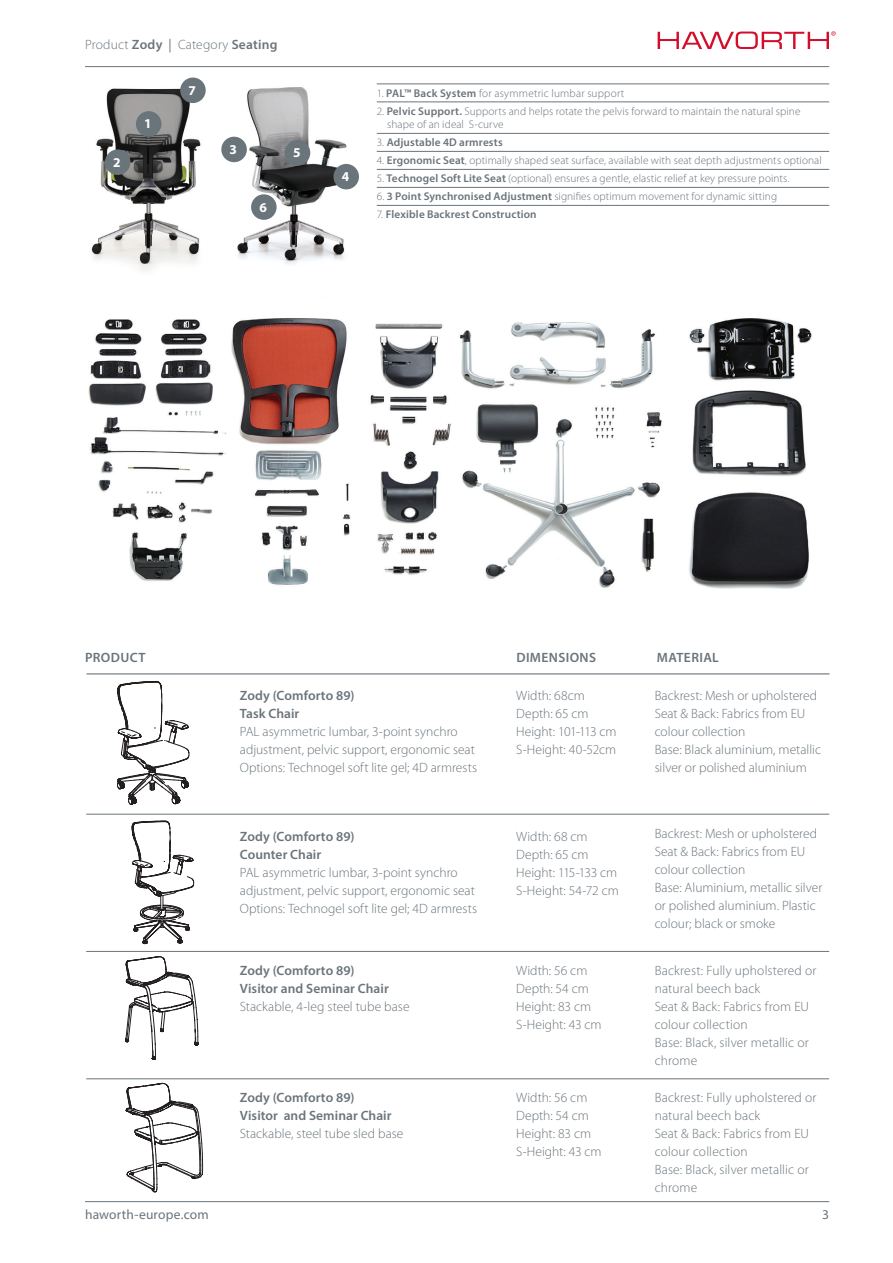
<style>
.page{position:relative;width:893px;height:1263px;background:#fff}
.page>*{position:absolute;margin:0;border:0;box-sizing:border-box;transform-origin:0 0}
.Text_Tabelle{font:300 13.5px/18px "Myriad Pro";letter-spacing:.005em;color:#6a747b}
.Text_Tabelle-2{font:600 13.5px/18px "Myriad Pro";letter-spacing:.005em;color:#6a747b}
.t1{font:13.5px "Myriad Pro";letter-spacing:.01em;color:#6a747b}
.Text_Tabelle-3{font:600 13.5px "Myriad Pro";letter-spacing:.025em;color:#6a747b}
.Text_Tabelle-4{font:600 13.5px "Myriad Pro";letter-spacing:.03em;color:#6a747b}
.Bildzahlen{font:700 13.5px "Myriad Pro";color:#fff}
.BU_Myriad_7_5pt_Lege{font:300 11.25px/13.5px "Myriad Pro";letter-spacing:.005em;color:#6a747b}
.BU_Myriad_7_5pt_Lege-2{font:600 11.25px "Myriad Pro";letter-spacing:.015em;color:#6a747b}
.s1{font-weight:600}
.s2{font-weight:400}
.s3{font-weight:300}
</style>
<div class="page">
<img style="left:88px;top:318px;width:724px;height:271px">
<img style="left:85px;top:67px;width:131px;height:204px">
<img style="left:224px;top:87px;width:135px;height:178px">
<div style="left:136px;top:111px;width:25px;height:26px;background:#6a747b;border-radius:50%"></div>
<div style="left:105px;top:149px;width:25px;height:26px;background:#6a747b;border-radius:50%"></div>
<div style="left:285px;top:140px;width:25px;height:26px;background:#6a747b;border-radius:50%"></div>
<div style="left:251px;top:194px;width:26px;height:26px;background:#6a747b;border-radius:50%"></div>
<div style="left:180px;top:78px;width:26px;height:25px;background:#6a747b;border-radius:50%"></div>
<div style="left:221px;top:137px;width:26px;height:25px;background:#6a747b;border-radius:50%"></div>
<div style="left:333px;top:164px;width:26px;height:25px;background:#6a747b;border-radius:50%"></div>
<hr style="left:377px;top:84px;width:452px;height:1px;background:#6a747b">
<hr style="left:377px;top:102px;width:452px;height:1px;background:#6a747b">
<hr style="left:377px;top:133px;width:452px;height:1px;background:#6a747b">
<hr style="left:377px;top:151px;width:452px;height:1px;background:#6a747b">
<hr style="left:377px;top:169px;width:452px;height:1px;background:#6a747b">
<hr style="left:377px;top:187px;width:452px;height:1px;background:#6a747b">
<hr style="left:377px;top:205px;width:452px;height:1px;background:#6a747b">
<svg style="left:126px;top:1083px;width:77px;height:109px"></svg>
<svg style="left:125px;top:956px;width:74px;height:103px"></svg>
<svg style="left:132px;top:821px;width:62px;height:123px"></svg>
<svg style="left:117px;top:681px;width:73px;height:124px"></svg>
<hr style="left:87px;top:673px;width:742px;height:1px;background:#6a747b">
<hr style="left:86px;top:814px;width:743px;height:1px;background:#6a747b">
<hr style="left:86px;top:951px;width:743px;height:1px;background:#6a747b">
<hr style="left:86px;top:1078px;width:743px;height:1px;background:#6a747b">
<svg style="left:658px;top:31px;width:178px;height:18px"></svg>
<hr style="left:85px;top:1201px;width:744px;height:1px;background:#6a747b">
<hr style="left:85px;top:66px;width:744px;height:1px;background:#6a747b">
<p class="Text_Tabelle" style="left:85px;top:36px;width:194px">Product <span class="s1">Zody</span> <span class="s2">|</span> Category <span class="s1">Seating</span></p>
<p class="Bildzahlen" style="left:113px;top:153px;width:9px">2</p>
<p class="Bildzahlen" style="left:144px;top:115px;width:9px">1</p>
<p class="Bildzahlen" style="left:188px;top:81px;width:9px">7</p>
<p class="Bildzahlen" style="left:230px;top:141px;width:9px">3</p>
<p class="Bildzahlen" style="left:259px;top:198px;width:9px">6</p>
<p class="Bildzahlen" style="left:293px;top:144px;width:9px">5</p>
<p class="Bildzahlen" style="left:342px;top:168px;width:9px">4</p>
<p class="BU_Myriad_7_5pt_Lege" style="left:377px;top:87px;width:249px">1. <span class="s1">PAL™ Back System</span> for asymmetric lumbar support</p>
<p class="BU_Myriad_7_5pt_Lege" style="left:387px;top:105px;width:415px;text-indent:-10px">2. <span class="s1">Pelvic Support.</span> Supports and helps rotate the pelvis forward to maintain the natural spine shape of an ideal S-curve</p>
<p class="BU_Myriad_7_5pt_Lege-2" style="left:377px;top:135px;width:127px"><span class="s3">3.</span> Adjustable 4D armrests</p>
<p class="BU_Myriad_7_5pt_Lege" style="left:377px;top:154px;width:446px">4. <span class="s1">Ergonomic Seat</span>, optimally shaped seat surface, available with seat depth adjustments optional</p>
<p class="BU_Myriad_7_5pt_Lege" style="left:377px;top:172px;width:414px">5. <span class="s1">Technogel Soft Lite Seat</span> (optional) ensures a gentle, elastic relief at key pressure points.</p>
<p class="BU_Myriad_7_5pt_Lege" style="left:377px;top:190px;width:402px">6. <span class="s1">3 Point Synchronised Adjustment</span> signifies optimum movement for dynamic sitting</p>
<p class="BU_Myriad_7_5pt_Lege-2" style="left:377px;top:207px;width:161px"><span class="s3">7.</span> Flexible Backrest Construction</p>
<p class="Text_Tabelle-3" style="left:85px;top:649px;width:62px">PRODUCT</p>
<p class="Text_Tabelle-4" style="left:516px;top:649px;width:81px">DIMENSIONS</p>
<p class="Text_Tabelle-3" style="left:657px;top:649px;width:64px">MATERIAL</p>
<p class="Text_Tabelle" style="left:516px;top:686px;width:70px">Width: 68cm</p>
<p class="Text_Tabelle" style="left:516px;top:704px;width:74px">Depth: 65 cm</p>
<p class="Text_Tabelle" style="left:516px;top:722px;width:102px">Height: 101-113 cm</p>
<p class="Text_Tabelle" style="left:516px;top:740px;width:101px">S-Height: 40-52cm</p>
<p class="Text_Tabelle-2" style="left:240px;top:686px;width:116px">Zody (Comforto 89)</p>
<p class="Text_Tabelle-2" style="left:240px;top:704px;width:61px">Task Chair</p>
<p class="Text_Tabelle" style="left:240px;top:722px;width:236px">PAL asymmetric lumbar, 3-point synchro adjustment, pelvic support, ergonomic seat</p>
<p class="Text_Tabelle" style="left:240px;top:758px;width:239px">Options: Technogel soft lite gel; 4D armrests</p>
<p class="Text_Tabelle" style="left:655px;top:686px;width:164px">Backrest: Mesh or upholstered</p>
<p class="Text_Tabelle" style="left:655px;top:704px;width:152px">Seat &amp; Back: Fabrics from EU colour collection</p>
<p class="Text_Tabelle" style="left:655px;top:740px;width:168px">Base: Black aluminium, metallic silver or polished aluminium</p>
<p class="Text_Tabelle-2" style="left:240px;top:827px;width:116px">Zody (Comforto 89)<br>Counter Chair</p>
<p class="Text_Tabelle" style="left:240px;top:864px;width:236px">PAL asymmetric lumbar, 3-point synchro adjustment, pelvic support, ergonomic seat</p>
<p class="Text_Tabelle" style="left:240px;top:900px;width:239px">Options: Technogel soft lite gel; 4D armrests</p>
<p class="Text_Tabelle-2" style="left:240px;top:961px;width:116px">Zody (Comforto 89)</p>
<p class="Text_Tabelle-2" style="left:240px;top:979px;width:150px">Visitor and Seminar Chair</p>
<p class="Text_Tabelle" style="left:240px;top:997px;width:171px">Stackable, 4-leg steel tube base</p>
<p class="Text_Tabelle-2" style="left:240px;top:1088px;width:153px">Zody (Comforto 89)<br>Visitor and Seminar Chair</p>
<p class="Text_Tabelle" style="left:240px;top:1125px;width:165px">Stackable, steel tube sled base</p>
<p class="Text_Tabelle" style="left:516px;top:828px;width:73px">Width: 68 cm</p>
<p class="Text_Tabelle" style="left:516px;top:846px;width:74px">Depth: 65 cm</p>
<p class="Text_Tabelle" style="left:516px;top:864px;width:103px">Height: 115-133 cm</p>
<p class="Text_Tabelle" style="left:516px;top:882px;width:104px">S-Height: 54-72 cm</p>
<p class="Text_Tabelle" style="left:516px;top:961px;width:73px">Width: 56 cm</p>
<p class="Text_Tabelle" style="left:516px;top:979px;width:74px">Depth: 54 cm</p>
<p class="Text_Tabelle" style="left:516px;top:997px;width:76px">Height: 83 cm</p>
<p class="Text_Tabelle" style="left:516px;top:1015px;width:87px">S-Height: 43 cm</p>
<p class="Text_Tabelle" style="left:516px;top:1089px;width:73px">Width: 56 cm</p>
<p class="Text_Tabelle" style="left:516px;top:1107px;width:74px">Depth: 54 cm</p>
<p class="Text_Tabelle" style="left:516px;top:1125px;width:76px">Height: 83 cm</p>
<p class="Text_Tabelle" style="left:516px;top:1143px;width:87px">S-Height: 43 cm</p>
<p class="Text_Tabelle" style="left:655px;top:824px;width:164px">Backrest: Mesh or upholstered</p>
<p class="Text_Tabelle" style="left:655px;top:842px;width:152px">Seat &amp; Back: Fabrics from EU colour collection</p>
<p class="Text_Tabelle" style="left:655px;top:878px;width:169px">Base: Aluminium, metallic silver or polished aluminium. Plastic colour; black or smoke</p>
<p class="Text_Tabelle" style="left:655px;top:961px;width:163px">Backrest: Fully upholstered or natural beech back</p>
<p class="Text_Tabelle" style="left:655px;top:997px;width:156px">Seat &amp; Back: Fabrics from EU colour collection</p>
<p class="Text_Tabelle" style="left:655px;top:1033px;width:156px">Base: Black, silver metallic or chrome</p>
<p class="Text_Tabelle" style="left:655px;top:1089px;width:163px">Backrest: Fully upholstered or natural beech back</p>
<p class="Text_Tabelle" style="left:655px;top:1125px;width:156px">Seat &amp; Back: Fabrics from EU colour collection</p>
<p class="Text_Tabelle" style="left:655px;top:1161px;width:156px">Base: Black, silver metallic or chrome</p>
<p class="t1" style="left:85px;top:1206px;width:125px">haworth-europe.com</p>
<p class="t1" style="left:822px;top:1206px;width:8px">3</p>
</div>
